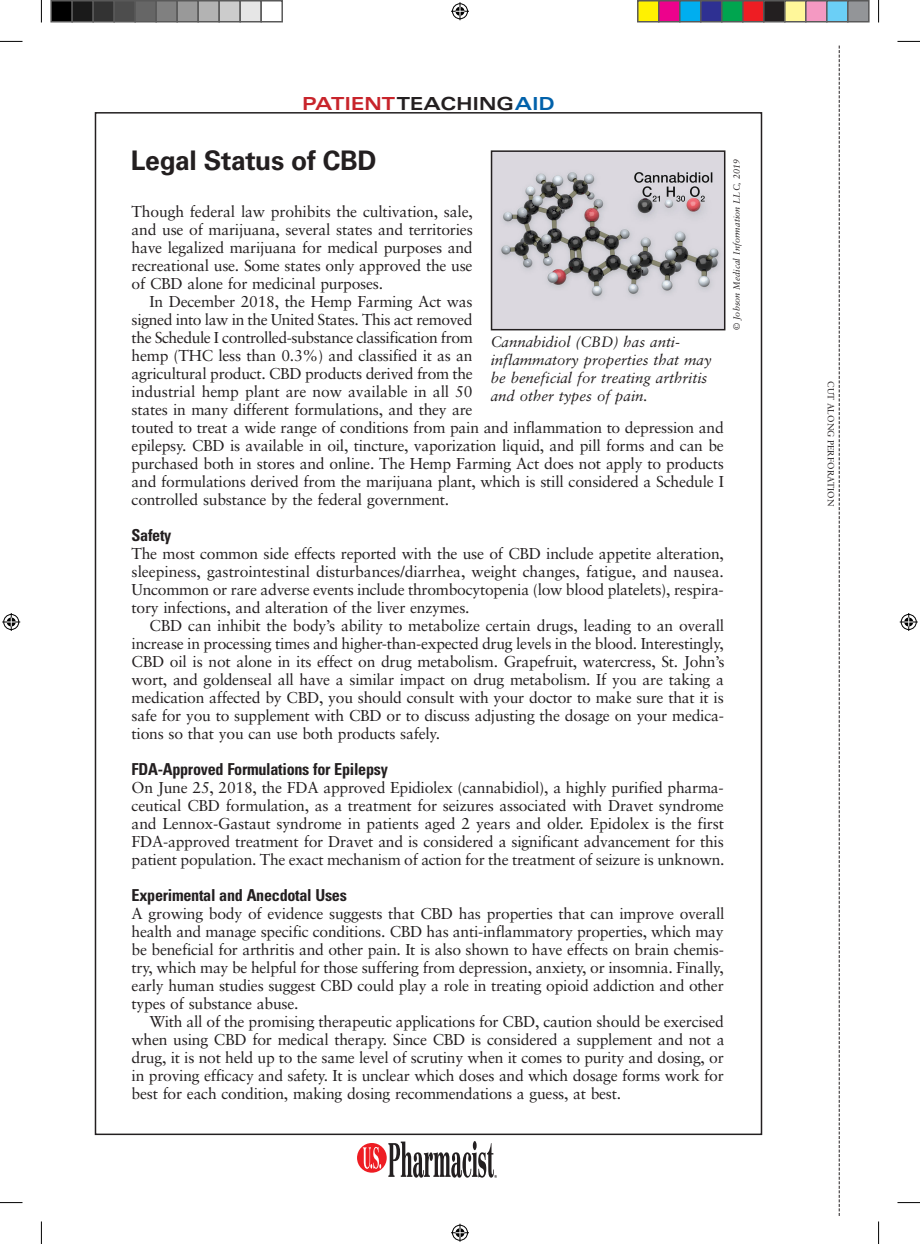
<style>
.page{position:relative;width:920px;height:1244px;background:#fff}
.page>*{position:absolute;margin:0;border:0;box-sizing:border-box;transform-origin:0 0}
.t1{font:700 27px "Univers";letter-spacing:-.01em;color:#231f20}
.t2{font:700 expanded 18px "Univers";color:#231f20}
.t3{font:700 condensed 16.5px "Univers";letter-spacing:-.02em;color:#231f20}
.t4{font:15.75px/18px "Sabon";letter-spacing:-.015em;color:#231f20;text-align:justify}
.t5{font:italic 15px/18px "Sabon";color:#231f20}
.t6{font:italic 9px "Sabon";letter-spacing:.01em;color:#231f20}
.t7{font:9px "Sabon";letter-spacing:.01em;color:#231f20}
.s1{color:#c8242b}
.s2{color:#0161aa}
</style>
<div class="page">
<div style="left:357px;top:1143px;width:30px;height:29px;background:#ee1d23;border-radius:50%"></div>
<svg style="left:363px;top:1147px;width:18px;height:22px"></svg>
<svg style="left:388px;top:1141px;width:109px;height:37px"></svg>
<svg style="left:839px;top:46px;width:1px;height:1170px"></svg>
<img style="left:494px;top:153px;width:228px;height:174px">
<div style="left:491px;top:150px;width:234px;height:180px;border:2px solid #231f20"></div>
<svg style="left:0;top:41px;width:22px;height:1px"></svg>
<svg style="left:897px;top:41px;width:23px;height:1px"></svg>
<svg style="left:0;top:1202px;width:22px;height:1px"></svg>
<svg style="left:897px;top:1202px;width:23px;height:1px"></svg>
<svg style="left:41px;top:0;width:1px;height:23px"></svg>
<svg style="left:41px;top:1221px;width:1px;height:23px"></svg>
<svg style="left:878px;top:0;width:1px;height:23px"></svg>
<svg style="left:878px;top:1221px;width:1px;height:23px"></svg>
<svg style="left:451px;top:2px;width:18px;height:18px"></svg>
<svg style="left:451px;top:1224px;width:18px;height:18px"></svg>
<svg style="left:2px;top:613px;width:18px;height:18px"></svg>
<svg style="left:900px;top:613px;width:18px;height:18px"></svg>
<div style="left:51px;top:1px;width:21px;height:21px;background:#000"></div>
<div style="left:50px;top:0;width:23px;height:22px;border:2px solid #595959"></div>
<div style="left:72px;top:1px;width:21px;height:21px;background:#1a1a1a"></div>
<div style="left:71px;top:0;width:23px;height:22px;border:2px solid #595959"></div>
<div style="left:93px;top:1px;width:21px;height:21px;background:#333"></div>
<div style="left:92px;top:0;width:23px;height:22px;border:2px solid #595959"></div>
<div style="left:114px;top:1px;width:21px;height:21px;background:#4d4d4d"></div>
<div style="left:113px;top:0;width:23px;height:22px;border:2px solid #595959"></div>
<div style="left:135px;top:1px;width:21px;height:21px;background:#666"></div>
<div style="left:134px;top:0;width:23px;height:22px;border:2px solid #595959"></div>
<div style="left:156px;top:1px;width:21px;height:21px;background:#808080"></div>
<div style="left:155px;top:0;width:23px;height:22px;border:2px solid #595959"></div>
<div style="left:177px;top:1px;width:21px;height:21px;background:#999"></div>
<div style="left:176px;top:0;width:23px;height:22px;border:2px solid #595959"></div>
<div style="left:198px;top:1px;width:21px;height:21px;background:#b3b3b3"></div>
<div style="left:197px;top:0;width:23px;height:22px;border:2px solid #595959"></div>
<div style="left:219px;top:1px;width:21px;height:21px;background:#ccc"></div>
<div style="left:218px;top:0;width:23px;height:22px;border:2px solid #595959"></div>
<div style="left:240px;top:1px;width:21px;height:21px;background:#e6e6e6"></div>
<div style="left:239px;top:0;width:23px;height:22px;border:2px solid #595959"></div>
<div style="left:260px;top:0;width:23px;height:22px;border:2px solid #595959"></div>
<div style="left:638px;top:1px;width:21px;height:21px;background:#fff101"></div>
<div style="left:637px;top:0;width:22px;height:22px;border:2px solid #595959"></div>
<div style="left:659px;top:1px;width:21px;height:21px;background:#ed028c"></div>
<div style="left:658px;top:0;width:22px;height:22px;border:2px solid #595959"></div>
<div style="left:680px;top:1px;width:21px;height:21px;background:#00aeef"></div>
<div style="left:679px;top:0;width:22px;height:22px;border:2px solid #595959"></div>
<div style="left:701px;top:1px;width:21px;height:21px;background:#2e3092"></div>
<div style="left:700px;top:0;width:22px;height:22px;border:2px solid #595959"></div>
<div style="left:722px;top:1px;width:21px;height:21px;background:#00a54f"></div>
<div style="left:721px;top:0;width:22px;height:22px;border:2px solid #595959"></div>
<div style="left:743px;top:1px;width:21px;height:21px;background:#ee1d23"></div>
<div style="left:742px;top:0;width:22px;height:22px;border:2px solid #595959"></div>
<div style="left:764px;top:1px;width:21px;height:21px;background:#231f20"></div>
<div style="left:763px;top:0;width:22px;height:22px;border:2px solid #595959"></div>
<div style="left:785px;top:1px;width:21px;height:21px;background:#fff79a"></div>
<div style="left:784px;top:0;width:22px;height:22px;border:2px solid #595959"></div>
<div style="left:806px;top:1px;width:21px;height:21px;background:#f499c2"></div>
<div style="left:805px;top:0;width:22px;height:22px;border:2px solid #595959"></div>
<div style="left:827px;top:1px;width:21px;height:21px;background:#6bcff6"></div>
<div style="left:826px;top:0;width:22px;height:22px;border:2px solid #595959"></div>
<div style="left:848px;top:1px;width:21px;height:21px;background:#939598"></div>
<div style="left:847px;top:0;width:22px;height:22px;border:2px solid #595959"></div>
<p class="t2" style="left:302px;top:93px;width:254px"><span class="s1">PATIENT</span>TEACHING<span class="s2">AID</span></p>
<h1 class="t1" style="left:131px;top:145px;width:247px">Legal Status of CBD</h1>
<p class="t4" style="left:132px;top:202px;width:343px">Though federal law prohibits the cultivation, sale, and use of marijuana, several states and territories have legalized marijuana for medical purposes and recreational use. Some states only approved the use of CBD alone for medicinal purposes.</p>
<p class="t4" style="left:132px;top:292px;width:594px;text-align:left;text-indent:18px">In December 2018, the Hemp Farming Act was<br>signed into law in the United States. This act removed<br>the Schedule I controlled-substance classification from<br>hemp (THC less than 0.3%) and classified it as an<br>agricultural product. CBD products derived from the<br>industrial hemp plant are now available in all 50<br>states in many different formulations, and they are<br>touted to treat a wide range of conditions from pain and inflammation to depression and epilepsy. CBD is available in oil, tincture, vaporization liquid, and pill forms and can be purchased both in stores and online. The Hemp Farming Act does not apply to products and formulations derived from the marijuana plant, which is still considered a Schedule I controlled substance by the federal government.</p>
<p class="t3" style="left:132px;top:525px;width:41px">Safety</p>
<p class="t4" style="left:132px;top:544px;width:594px">The most common side effects reported with the use of CBD include appetite alteration, sleepiness, gastrointestinal disturbances/diarrhea, weight changes, fatigue, and nausea.<br>Uncommon or rare adverse events include thrombocytopenia (low blood platelets), respira&shy;tory infections, and alteration of the liver enzymes.</p>
<p class="t4" style="left:132px;top:616px;width:594px;text-indent:18px">CBD can inhibit the body’s ability to metabolize certain drugs, leading to an overall increase in processing times and higher-than-expected drug levels in the blood. Interestingly, CBD oil is not alone in its effect on drug metabolism. Grapefruit, watercress, St. John’s wort, and goldenseal all have a similar impact on drug metabolism. If you are taking a medication affected by CBD, you should consult with your doctor to make sure that it is safe for you to supplement with CBD or to discuss adjusting the dosage on your medica&shy;tions so that you can use both products safely.</p>
<p class="t3" style="left:132px;top:759px;width:258px">FDA-Approved Formulations for Epilepsy</p>
<p class="t4" style="left:132px;top:778px;width:594px">On June 25, 2018, the FDA approved Epidiolex (cannabidiol), a highly purified pharma&shy;ceutical CBD formulation, as a treatment for seizures associated with Dravet syndrome and Lennox-Gastaut syndrome in patients aged 2 years and older. Epidolex is the first FDA-approved treatment for Dravet and is considered a significant advancement for this patient population. The exact mechanism of action for the treatment of seizure is unknown.</p>
<p class="t3" style="left:132px;top:885px;width:217px">Experimental and Anecdotal Uses</p>
<p class="t4" style="left:132px;top:904px;width:594px">A growing body of evidence suggests that CBD has properties that can improve overall health and manage specific conditions. CBD has anti-inflammatory properties, which may be beneficial for arthritis and other pain. It is also shown to have effects on brain chemis&shy;try, which may be helpful for those suffering from depression, anxiety, or insomnia. Finally, early human studies suggest CBD could play a role in treating opioid addiction and other types of substance abuse.</p>
<p class="t4" style="left:132px;top:1012px;width:594px;text-indent:18px">With all of the promising therapeutic applications for CBD, caution should be exercised when using CBD for medical therapy. Since CBD is considered a supplement and not a drug, it is not held up to the same level of scrutiny when it comes to purity and dosing, or in proving efficacy and safety. It is unclear which doses and which dosage forms work for best for each condition, making dosing recommendations a guess, at best.</p>
<p class="t5" style="left:491px;top:333px;width:222px">Cannabidiol (CBD) has anti&shy;inflammatory properties that may be beneficial for treating arthritis and other types of pain.</p>
<p class="t6" style="left:731px;top:330px;width:173px;rotate:-90deg">© Jobson Medical Information LLC, 2019</p>
<p class="t7" style="left:836px;top:381px;width:127px;rotate:90deg">CUT ALONG PERFORATION</p>
</div>
